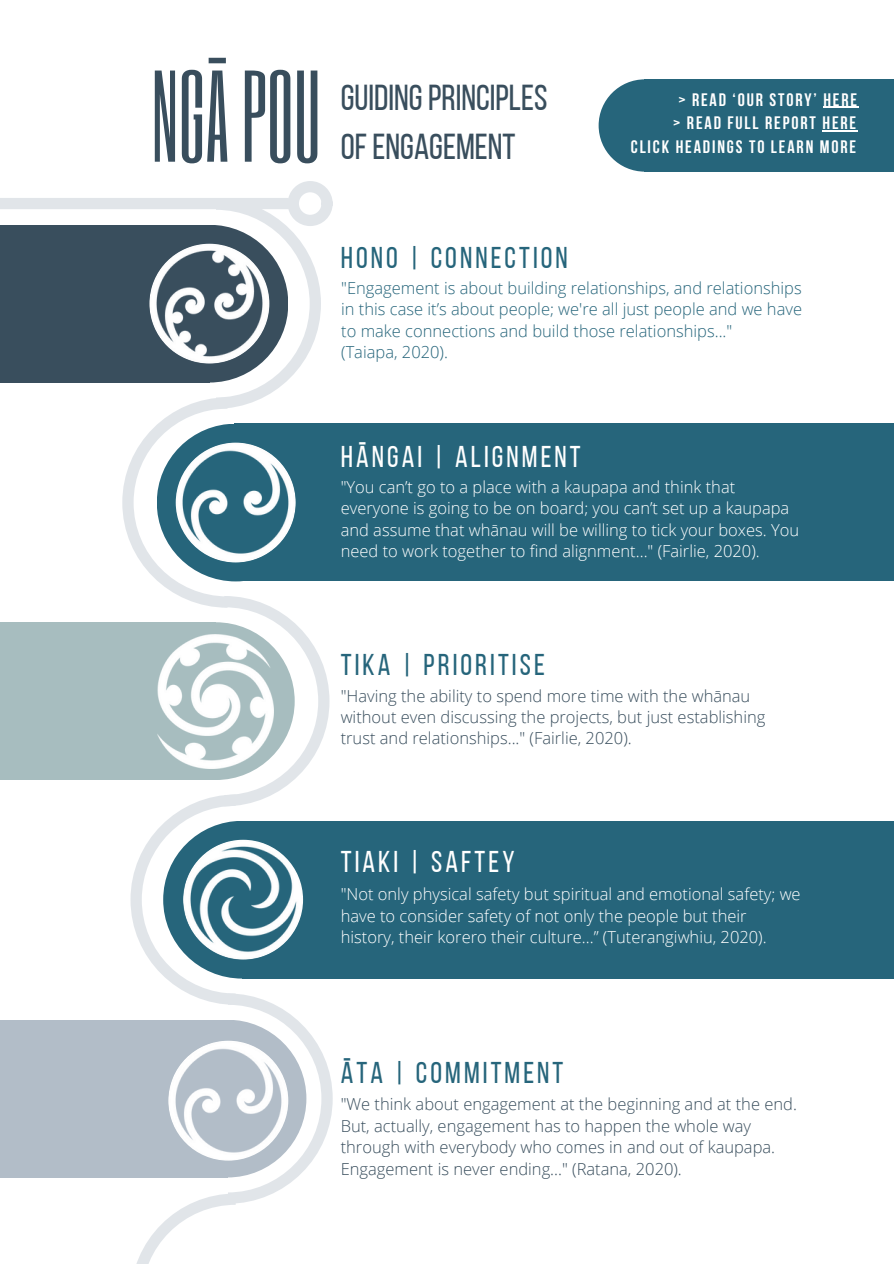
<style>
.page{position:relative;width:894px;height:1264px;background:#fff}
.page>*{position:absolute;margin:0;border:0;box-sizing:border-box;transform-origin:0 0}
.t1{font:108px "Six Caps";color:#394e5d}
.t2{font:36px/49.5px "Bebas Neue";color:#394e5d}
.t3{font:30px "Bebas Neue";letter-spacing:.105em;color:#26657b}
.t4{font:30px "Bebas Neue";letter-spacing:.105em;color:#fff}
.t5{font:700 18px "Bebas Neue";letter-spacing:.105em;color:#fff}
.t6{font:300 16.5px/21.3px "Open Sans";color:#fff}
.t7{font:300 16.5px/21.3px "Open Sans";color:#394e5d}
.t8{font:300 16.5px/21.3px "Open Sans";color:#26657b;text-align:justify}
</style>
<div class="page">
<svg style="left:122px;top:198px;width:210px;height:1065px"></svg>
<div style="left:0;top:198px;width:287px;height:11px;background:#e1e5e9"></div>
<div style="left:287px;top:181px;width:45px;height:45px;border:11px solid #b2bdc8;border-radius:50%"></div>
<div style="left:0;top:225px;width:210px;height:157px;background:#394e5d"></div>
<div style="left:234px;top:423px;width:659px;height:158px;background:#26657b"></div>
<div style="left:242px;top:821px;width:651px;height:157px;background:#26657b"></div>
<div style="left:0;top:622px;width:216px;height:157px;background:#a7bdbf"></div>
<div style="left:0;top:1019px;width:227px;height:158px;background:#b2bdc8"></div>
<div style="left:130px;top:225px;width:158px;height:157px;background:#394e5d;border-radius:50%"></div>
<div style="left:157px;top:423px;width:157px;height:158px;background:#26657b;border-radius:50%"></div>
<div style="left:137px;top:622px;width:157px;height:158px;background:#a7bdbf;border-radius:50%"></div>
<div style="left:163px;top:820px;width:158px;height:158px;background:#26657b;border-radius:50%"></div>
<div style="left:148px;top:1019px;width:158px;height:158px;background:#b2bdc8;border-radius:50%"></div>
<img style="left:149px;top:244px;width:120px;height:119px;border-radius:50%">
<img style="left:168px;top:1040px;width:120px;height:120px;border-radius:50%">
<img style="left:183px;top:839px;width:120px;height:120px;border-radius:50%">
<img style="left:176px;top:442px;width:119px;height:120px;border-radius:50%">
<img style="left:158px;top:634px;width:116px;height:134px">
<div style="left:643px;top:79px;width:250px;height:92px;background:#26657b"></div>
<div style="left:598px;top:79px;width:92px;height:93px;background:#26657b;border-radius:50%"></div>
<hr style="left:823px;top:107px;width:35px;height:1px;background:#fff">
<hr style="left:822px;top:130px;width:35px;height:1px;background:#fff">
<p class="t1" style="left:151px;top:42px;width:171px">NGĀ POU</p>
<p class="t2" style="left:340px;top:76px;width:208px">GUIDING PRINCIPLES<br>OFENGAGEMENT</p>
<p class="t5" style="left:678px;top:92px;width:180px">&gt; READ ‘OUR STORY’ HERE</p>
<h3 class="t5" style="left:673px;top:116px;width:184px">&gt; READ FULL REPORT HERE</h3>
<p class="t5" style="left:630px;top:140px;width:227px">CLICK HEADINGS TO LEARN MORE</p>
<p class="t3" style="left:340px;top:246px;width:229px">HONO | CONNECTION</p>
<p class="t8" style="left:341px;top:277px;width:462px">"Engagement is about building relationships, and relationships in this case it’s about people; we're all just people and we have to make connections and build those relationships..."</p>
<p class="t8" style="left:341px;top:341px;width:108px">(Taiapa, 2020).</p>
<p class="t4" style="left:340px;top:444px;width:241px">HĀNGAI | ALIGNMENT</p>
<p class="t6" style="left:340px;top:475px;width:460px">"You can’t go to a place with a kaupapa and think that everyone is going to be on board; you can’t set up a kaupapa and assume that whānau will be willing to tick your boxes. You need to work together to find alignment..." (Fairlie, 2020).</p>
<p class="t3" style="left:340px;top:652px;width:205px">TIKA | PRIORITISE</p>
<p class="t7" style="left:340px;top:684px;width:426px">"Having the ability to spend more time with the whānau without even discussing the projects, but just establishing trust and relationships..." (Fairlie, 2020).</p>
<h3 class="t4" style="left:340px;top:849px;width:175px">TIAKI | SAFTEY</h3>
<p class="t6" style="left:340px;top:883px;width:461px">"Not only physical safety but spiritual and emotional safety; we have to consider safety of not only the people but their history, their korero their culture...” (Tuterangiwhiu, 2020).</p>
<p class="t3" style="left:340px;top:1060px;width:224px">ĀTA | COMMITMENT</p>
<p class="t7" style="left:340px;top:1093px;width:457px">"We think about engagement at the beginning and at the end.<br>But, actually, engagement has to happen the whole way through with everybody who comes in and out of kaupapa.<br>Engagement is never ending..." (Ratana, 2020).</p>
</div>
